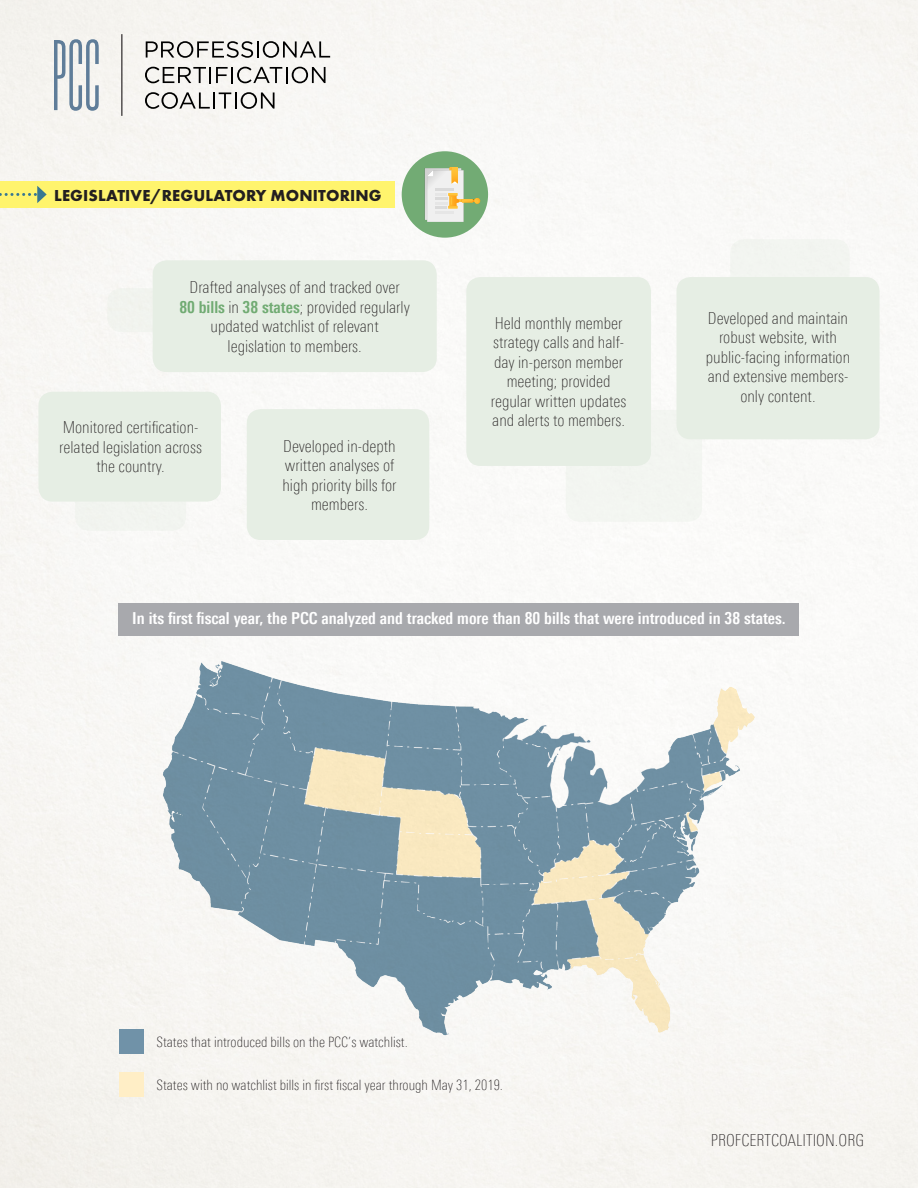
<style>
.page{position:relative;width:918px;height:1188px;background:#f8f7f5}
.page>*{position:absolute;margin:0;border:0;box-sizing:border-box;transform-origin:0 0}
.t1{font:100 condensed 16.5px/19.5px "Univers Next Pro";color:#231f20;text-align:center}
.t2{font:700 condensed 16.5px "Univers Next Pro";color:#fff}
.t3{font:700 16.5px "Futura PT";letter-spacing:.01em;color:#231f20}
.t4{font:100 condensed 14.25px "Univers Next Pro";color:#231f20}
.s1{font-weight:700;color:#71ab73}
</style>
<div class="page">
<div style="left:566px;top:410px;width:136px;height:112px;background:#f3f5f1;border-radius:14px"></div>
<div style="left:75px;top:428px;width:111px;height:103px;background:#f2f4f0;border-radius:14px"></div>
<div style="left:730px;top:239px;width:120px;height:68px;background:#f2f5f0;border-radius:14px"></div>
<div style="left:107px;top:288px;width:62px;height:44px;background:#f1f3ef;border-radius:14px"></div>
<div style="left:38px;top:392px;width:183px;height:110px;background:#e6eee4;border-radius:14px"></div>
<div style="left:247px;top:409px;width:182px;height:131px;background:#e6eee4;border-radius:14px"></div>
<div style="left:0;top:181px;width:394px;height:27px;background:#fff46d"></div>
<div style="left:153px;top:260px;width:284px;height:112px;background:#e6eee4;border-radius:14px"></div>
<div style="left:466px;top:277px;width:185px;height:189px;background:#e6eee4;border-radius:14px"></div>
<div style="left:677px;top:277px;width:203px;height:162px;background:#e6eee4;border-radius:14px"></div>
<svg style="left:0;top:186px;width:47px;height:17px"></svg>
<img style="left:154px;top:652px;width:601px;height:394px">
<div style="left:120px;top:1029px;width:24px;height:25px;background:#7092a8"></div>
<div style="left:120px;top:1072px;width:24px;height:24px;background:#ffeec6"></div>
<div style="left:119px;top:603px;width:680px;height:33px;background:#a8a9ad"></div>
<div style="left:402px;top:151px;width:86px;height:87px;background:#72ab74;border-radius:43px"></div>
<svg style="left:425px;top:167px;width:55px;height:55px"></svg>
<svg style="left:146px;top:41px;width:184px;height:17px"></svg>
<svg style="left:145px;top:67px;width:181px;height:16px"></svg>
<svg style="left:145px;top:92px;width:130px;height:17px"></svg>
<svg style="left:54px;top:39px;width:45px;height:72px"></svg>
<hr style="left:121px;top:34px;width:1px;height:82px;background:#231f20">
<p class="t3" style="left:54px;top:185px;width:329px">LEGISLATIVE/REGULATORY MONITORING</p>
<p class="t1" style="left:190px;top:278px;width:212px">Drafted analyses of and tracked over</p>
<p class="t1" style="left:179px;top:297px;width:232px"><span class="s1">80 bills</span> in <span class="s1">38 states</span>; provided regularly updated watchlist of relevant</p>
<p class="t1" style="left:228px;top:336px;width:136px">legislation to members.</p>
<p class="t1" style="left:59px;top:418px;width:144px">Monitored certification&shy;related legislation across the country.</p>
<p class="t1" style="left:282px;top:436px;width:116px">Developed in-depth written analyses of high priority bills for members.</p>
<p class="t1" style="left:491px;top:313px;width:137px">Held monthly member strategy calls and half&shy;day in-person member meeting; provided regular written updates and alerts to members.</p>
<p class="t1" style="left:706px;top:308px;width:146px">Developed and maintain robust website, with public-facing information and extensive members&shy;only content.</p>
<p class="t2" style="left:132px;top:608px;width:655px">In its first fiscal year, the PCC analyzed and tracked more than 80 bills that were introduced in 38 states.</p>
<p class="t4" style="left:156px;top:1034px;width:253px">States that introduced bills on the PCC’s watchlist.</p>
<p class="t4" style="left:157px;top:1076px;width:348px">States with no watchlist bills in first fiscal year through May 31, 2019.</p>
<p class="t1" style="left:711px;top:1131px;width:155px">PROFCERTCOALITION.ORG</p>
</div>
